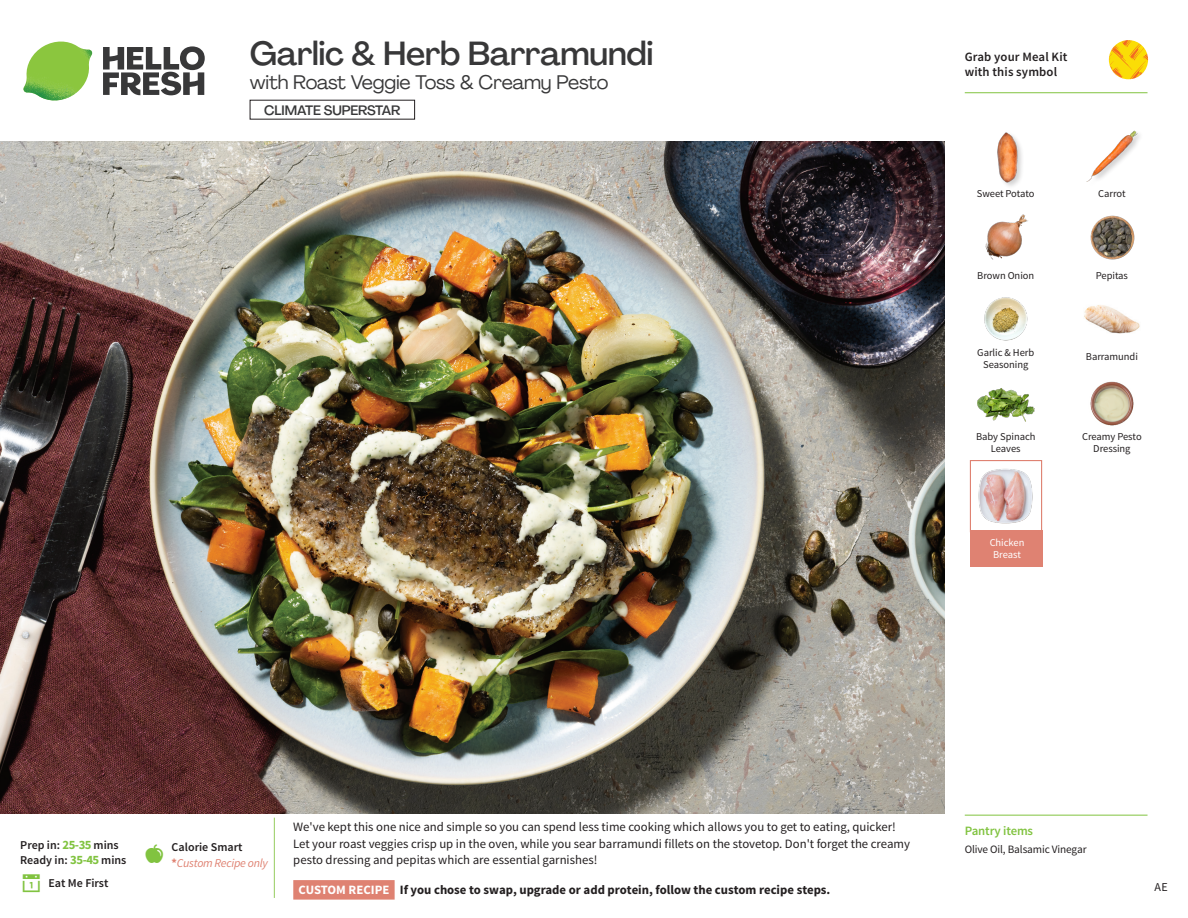
<style>
.page{position:relative;width:1188px;height:918px;background:#fff}
.page>*{position:absolute;margin:0;border:0;box-sizing:border-box;transform-origin:0 0}
._15_Titel_UK{font:500 33px "Agrandir";letter-spacing:-.01em;color:#383839}
._15_Titel_UK-2{font:19.5px "Agrandir";letter-spacing:-.01em;color:#383839}
.t1{font:500 13.5px "Agrandir";letter-spacing:-.01em;color:#383839}
.Step_6_Text_AU{font:12.75px/16.5px "Source Sans Pro";color:#231f20}
.Step_6_Text_AU-2{font:700 12.75px "Source Sans Pro";color:#231f20}
.t2{font:600 12.75px/15px "Source Sans Pro";letter-spacing:.01em;color:#231f20}
._04_Headers_Front{font:600 12.75px "Source Sans Pro";letter-spacing:-.01em;color:#81c340}
._04_Intro{font:600 12px "Source Sans Pro";color:#231f20}
._04_Intro-2{font:italic 12px "Source Sans Pro";letter-spacing:-.02em;color:#df8272}
.t3{font:12px "Source Sans Pro";color:#231f20}
._05_Pantry{font:11.25px "Source Sans Pro";letter-spacing:-.01em;color:#231f20}
._18_FRONT_ingredient{font:10.5px/12px "Source Sans Pro";letter-spacing:-.005em;color:#231f20;text-align:center}
._18_FRONT_ingredient-2{font:10.5px/12px "Source Sans Pro";letter-spacing:-.005em;color:#fff;text-align:center}
.s1{color:#fff}
.s2{font-weight:700;font-size:12.75px;color:#81c340}
.s3{font-weight:700;font-style:normal}
</style>
<div class="page">
<svg style="left:103px;top:46px;width:102px;height:49px"></svg>
<img style="left:23px;top:42px;width:69px;height:59px">
<svg style="left:273px;top:817px;width:122px;height:83px"></svg>
<img style="left:0;top:142px;width:945px;height:672px">
<div style="left:970px;top:460px;width:72px;height:72px;border:1px solid #df8272"></div>
<div style="left:970px;top:530px;width:72px;height:37px;background:#df8272"></div>
<img style="left:978px;top:469px;width:55px;height:55px">
<img style="left:1084px;top:305px;width:56px;height:29px">
<img style="left:1090px;top:381px;width:44px;height:45px">
<img style="left:977px;top:388px;width:57px;height:34px">
<img style="left:984px;top:297px;width:44px;height:44px">
<img style="left:1090px;top:215px;width:45px;height:45px">
<img style="left:985px;top:214px;width:43px;height:46px">
<div style="left:996px;top:131px;width:28px;height:58px;background:#231f20;opacity:.2"></div>
<img style="left:996px;top:131px;width:28px;height:54px">
<img style="left:1086px;top:130px;width:54px;height:52px">
<hr style="left:965px;top:815px;width:183px;height:1px;background:#81c340">
<svg style="left:1091px;top:40px;width:58px;height:54px"></svg>
<hr style="left:965px;top:92px;width:183px;height:1px;background:#81c340">
<p class="_15_Titel_UK" style="left:250px;top:33px;width:405px">Garlic &amp; Herb Barramundi</p>
<p class="_15_Titel_UK-2" style="left:250px;top:71px;width:360px">with Roast Veggie Toss &amp; Creamy Pesto</p>
<p class="t1" style="left:264px;top:102px;width:138px">CLIMATE SUPERSTAR</p>
<p class="t2" style="left:965px;top:50px;width:104px">Grab your Meal Kit with this symbol</p>
<p class="_18_FRONT_ingredient" style="left:977px;top:188px;width:59px">Sweet Potato</p>
<p class="_18_FRONT_ingredient" style="left:1098px;top:188px;width:29px">Carrot</p>
<p class="_18_FRONT_ingredient" style="left:977px;top:270px;width:58px">Brown Onion</p>
<p class="_18_FRONT_ingredient" style="left:1096px;top:270px;width:34px">Pepitas</p>
<p class="_18_FRONT_ingredient" style="left:977px;top:346px;width:58px">Garlic &amp; Herb<br>Seasoning</p>
<p class="_18_FRONT_ingredient" style="left:1086px;top:351px;width:54px">Barramundi</p>
<p class="_18_FRONT_ingredient" style="left:976px;top:431px;width:61px">Baby Spinach<br>Leaves</p>
<p class="_18_FRONT_ingredient" style="left:1082px;top:431px;width:61px">Creamy Pesto<br>Dressing</p>
<p class="_18_FRONT_ingredient-2" style="left:990px;top:537px;width:36px">Chicken<br>Breast</p>
<p class="Step_6_Text_AU" style="left:293px;top:819px;width:618px">We've kept this one nice and simple so you can spend less time cooking which allows you to get to eating, quicker!<br>Let your roast veggies crisp up in the oven, while you sear barramundi fillets on the stovetop. Don't forget the creamy pesto dressing and pepitas which are essential garnishes!</p>
<p class="Step_6_Text_AU-2" style="left:298px;top:881px;width:533px"><span class="s1">CUSTOM RECIPE</span> If you chose to swap, upgrade or add protein, follow the custom recipe steps.</p>
<p class="_04_Headers_Front" style="left:965px;top:822px;width:70px">Pantry items</p>
<p class="_05_Pantry" style="left:965px;top:842px;width:123px">Olive Oil, Balsamic Vinegar</p>
<p class="_04_Intro" style="left:20px;top:838px;width:100px">Prep in: <span class="s2">25-35</span> mins</p>
<p class="_04_Intro" style="left:20px;top:853px;width:108px">Ready in: <span class="s2">35-45</span> mins</p>
<p class="_04_Intro" style="left:172px;top:840px;width:72px">Calorie Smart</p>
<p class="_04_Intro-2" style="left:172px;top:856px;width:98px"><span class="s3">*</span>Custom Recipe only</p>
<p class="_04_Intro" style="left:48px;top:875px;width:62px">Eat Me First</p>
<p class="t3" style="left:1155px;top:879px;width:15px">AE</p>
</div>
